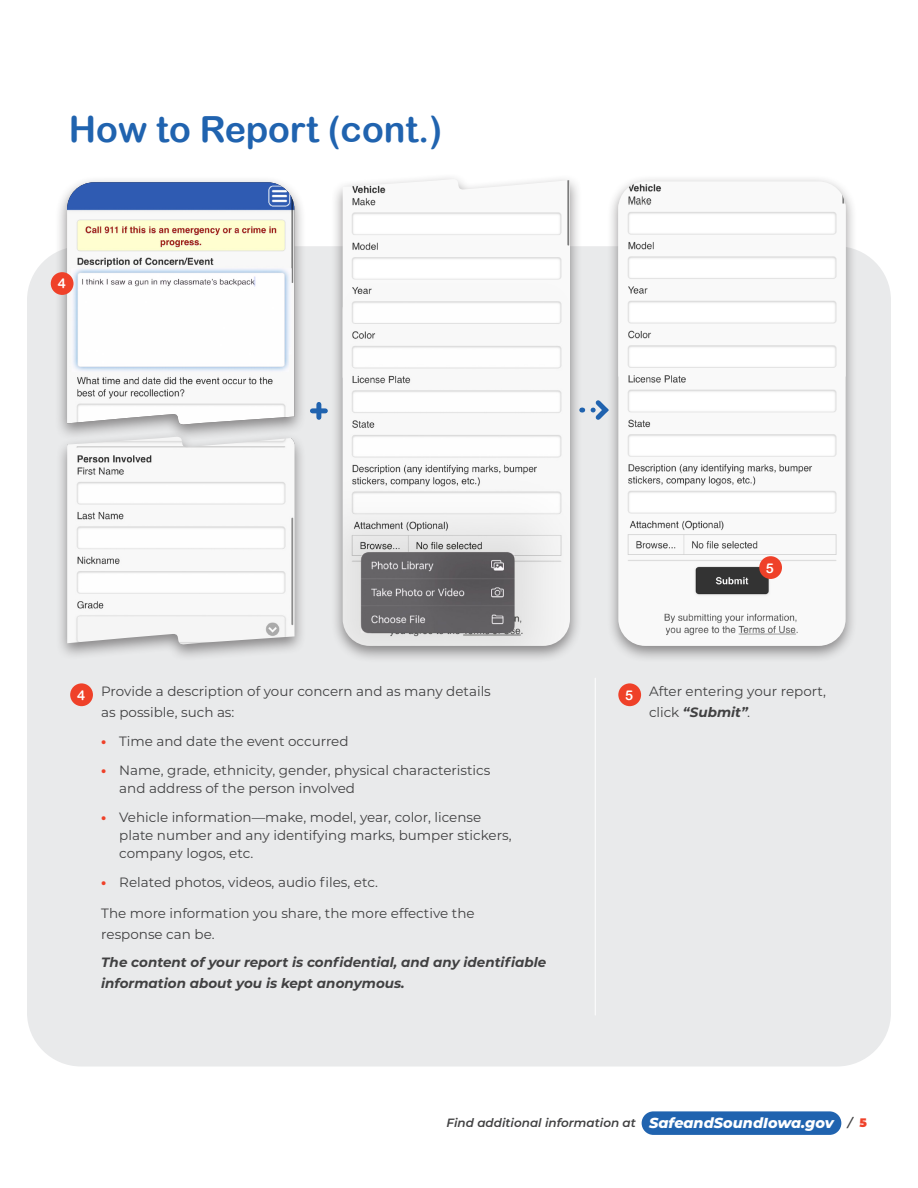
<style>
.page{position:relative;width:918px;height:1188px;background:#fff}
.page>*{position:absolute;margin:0;border:0;box-sizing:border-box;transform-origin:0 0}
.Headline{font:36px "Arial Rounded MT Bold";color:#2063af}
.Callout{font:italic 800 14.4px "Montserrat";color:#fff}
.Body{font:13.5px/21px "Montserrat";color:#414142}
.Body-2{font:italic 700 13.5px/21px "Montserrat";color:#414142}
.Headline-2{font:13.5px "Arial Rounded MT Bold";color:#fff}
.Callout-2{font:italic 600 12px "Montserrat";color:#414142}
.s1{font-weight:800;color:#ef4129}
.s2{font-weight:700;font-style:italic}
.s3{font-style:italic}
.s4{font-weight:900;font-style:normal;color:#ef4129}
</style>
<div class="page">
<div style="left:27px;top:246px;width:864px;height:820px;background:#e9eaeb;border-radius:54px"></div>
<div style="left:642px;top:1111px;width:199px;height:24px;background:#2063af;border-radius:12px"></div>
<hr style="left:595px;top:678px;width:1px;height:337px;background:#fff">
<div style="left:55px;top:175px;width:251px;height:266px;background:#231f20;opacity:.5"></div>
<img style="left:67px;top:182px;width:227px;height:243px">
<svg style="left:591px;top:400px;width:15px;height:20px"></svg>
<div style="left:55px;top:430px;width:251px;height:231px;background:#231f20;opacity:.5"></div>
<img style="left:67px;top:437px;width:228px;height:208px">
<div style="left:316px;top:404px;width:5px;height:13px;background:#2063af"></div>
<div style="left:312px;top:408px;width:13px;height:5px;background:#2063af"></div>
<div style="left:331px;top:173px;width:251px;height:490px;background:#231f20;opacity:.5"></div>
<img style="left:343px;top:179px;width:227px;height:105px">
<img style="left:343px;top:284px;width:227px;height:362px">
<div style="left:606px;top:174px;width:252px;height:490px;background:#231f20;opacity:.5"></div>
<img style="left:618px;top:181px;width:228px;height:23px">
<img style="left:618px;top:204px;width:228px;height:442px">
<div style="left:70px;top:683px;width:23px;height:23px;background:#ef4129;border-radius:50%"></div>
<div style="left:51px;top:272px;width:23px;height:23px;background:#ef4129;border-radius:50%"></div>
<div style="left:618px;top:683px;width:23px;height:23px;background:#ef4129;border-radius:50%"></div>
<div style="left:759px;top:556px;width:23px;height:23px;background:#ef4129;border-radius:50%"></div>
<p class="Headline" style="left:69px;top:108px;width:375px">How to Report (cont.)</p>
<p class="Headline-2" style="left:58px;top:276px;width:10px">4</p>
<p class="Headline-2" style="left:77px;top:687px;width:10px">4</p>
<p class="Body" style="left:101px;top:681px;width:391px">Provide a description of your concern and as many details as possible, such as:</p>
<p class="Body" style="left:101px;top:731px;width:249px"><span class="s1">•</span> Time and date the event occurred</p>
<p class="Body" style="left:119px;top:761px;width:373px;line-height:18px;text-indent:-18px"><span class="s1">•</span> Name, grade, ethnicity, gender, physical characteristics and address of the person involved</p>
<p class="Body" style="left:119px;top:808px;width:394px;line-height:18px;text-indent:-18px"><span class="s1">•</span> Vehicle information—make, model, year, color, license plate number and any identifying marks, bumper stickers, company logos, etc.</p>
<p class="Body" style="left:101px;top:871px;width:278px"><span class="s1">•</span> Related photos, videos, audio files, etc.</p>
<p class="Body" style="left:101px;top:903px;width:375px">The more information you share, the more effective the response can be.</p>
<p class="Body-2" style="left:101px;top:951px;width:446px">The content of your report is confidential, and any identifiable information about you is kept anonymous.</p>
<p class="Headline-2" style="left:766px;top:560px;width:10px">5</p>
<p class="Headline-2" style="left:625px;top:687px;width:10px">5</p>
<p class="Body" style="left:649px;top:681px;width:178px">After entering your report, click <span class="s2">“Submit”</span><span class="s3">.</span></p>
<p class="Callout-2" style="left:447px;top:1114px;width:191px">Find additional information at</p>
<p class="Callout" style="left:649px;top:1112px;width:186px">SafeandSoundIowa.gov</p>
<p class="Callout-2" style="left:848px;top:1114px;width:20px">/ <span class="s4">5</span></p>
</div>
